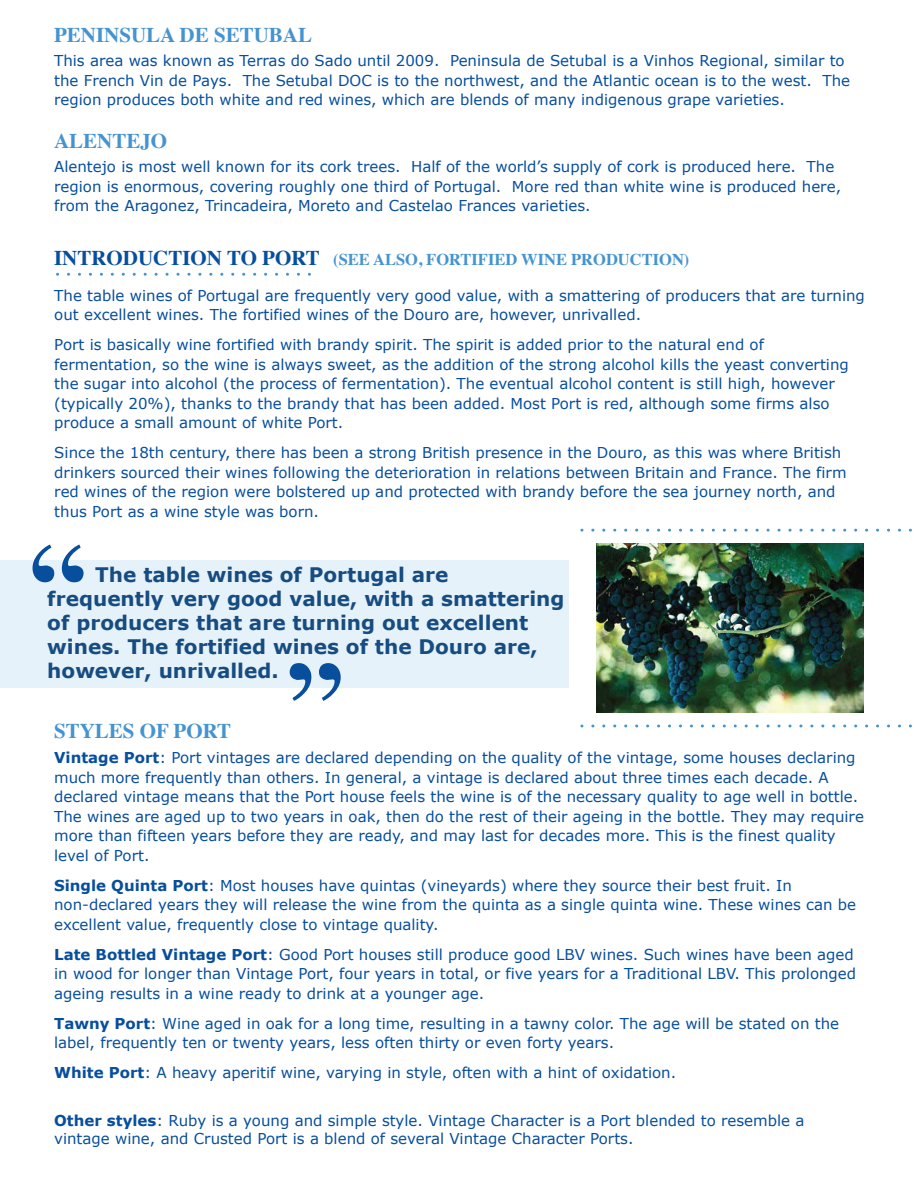
<style>
.page{position:relative;width:918px;height:1188px;background:#fff}
.page>*{position:absolute;margin:0;border:0;box-sizing:border-box;transform-origin:0 0}
.t1{font:700 21px "Times";color:#4593d0}
.t2{font:700 20.1px/24px "Verdana";color:#174c81}
.t3{font:700 16.5px "Times";color:#4593d0}
.t4{font:15px/19.5px "Verdana";color:#074e9d}
.s1{font-size:21px;color:#074e9d}
.s2{font-weight:700}
</style>
<div class="page">
<div style="left:0;top:560px;width:568px;height:127px;background:#e6f2fa"></div>
<svg style="left:582px;top:529px;width:330px;height:3px"></svg>
<svg style="left:582px;top:724px;width:330px;height:3px"></svg>
<svg style="left:33px;top:545px;width:51px;height:37px"></svg>
<svg style="left:290px;top:663px;width:51px;height:38px"></svg>
<img style="left:596px;top:544px;width:268px;height:168px">
<svg style="left:58px;top:273px;width:253px;height:3px"></svg>
<h1 class="t1" style="left:54px;top:15px;width:259px">PENINSULA DE SETUBAL</h1>
<p class="t4" style="left:54px;top:51px;width:797px">This area was known as Terras do Sado until 2009. Peninsula de Setubal is a Vinhos Regional, similar to the French Vin de Pays. The Setubal DOC is to the northwest, and the Atlantic ocean is to the west. The region produces both white and red wines, which are blends of many indigenous grape varieties.</p>
<h1 class="t1" style="left:54px;top:121px;width:115px">ALENTEJO</h1>
<p class="t4" style="left:54px;top:157px;width:788px">Alentejo is most well known for its cork trees. Half of the world’s supply of cork is produced here. The region is enormous, covering roughly one third of Portugal. More red than white wine is produced here, from the Aragonez, Trincadeira, Moreto and Castelao Frances varieties.</p>
<p class="t3" style="left:54px;top:244px;width:637px"><span class="s1">INTRODUCTION TO PORT</span> (SEE ALSO, FORTIFIED WINE PRODUCTION)</p>
<p class="t4" style="left:54px;top:286px;width:812px">The table wines of Portugal are frequently very good value, with a smattering of producers that are turning out excellent wines. The fortified wines of the Douro are, however, unrivalled.</p>
<p class="t4" style="left:54px;top:335px;width:796px">Port is basically wine fortified with brandy spirit. The spirit is added prior to the natural end of fermentation, so the wine is always sweet, as the addition of the strong alcohol kills the yeast converting the sugar into alcohol (the process of fermentation). The eventual alcohol content is still high, however (typically 20%), thanks to the brandy that has been added. Most Port is red, although some firms also produce a small amount of white Port.</p>
<p class="t4" style="left:54px;top:443px;width:794px">Since the 18th century, there has been a strong British presence in the Douro, as this was where British drinkers sourced their wines following the deterioration in relations between Britain and France. The firm red wines of the region were bolstered up and protected with brandy before the sea journey north, and thus Port as a wine style was born.</p>
<h2 class="t2" style="left:47px;top:563px;width:519px;text-indent:48px">The table wines of Portugal are frequently very good value, with a smattering of producers that are turning out excellent wines. The fortified wines of the Douro are, however, unrivalled.</h2>
<h1 class="t1" style="left:54px;top:710px;width:179px">STYLES OF PORT</h1>
<p class="t4" style="left:54px;top:748px;width:811px"><span class="s2">Vintage Port</span>: Port vintages are declared depending on the quality of the vintage, some houses declaring much more frequently than others. In general, a vintage is declared about three times each decade. A declared vintage means that the Port house feels the wine is of the necessary quality to age well in bottle.<br>The wines are aged up to two years in oak, then do the rest of their ageing in the bottle. They may require more than fifteen years before they are ready, and may last for decades more. This is the finest quality level of Port.</p>
<p class="t4" style="left:54px;top:876px;width:803px"><span class="s2">Single Quinta Port</span>: Most houses have quintas (vineyards) where they source their best fruit. In non-declared years they will release the wine from the quinta as a single quinta wine. These wines can be excellent value, frequently close to vintage quality.</p>
<p class="t4" style="left:54px;top:945px;width:804px"><span class="s2">Late Bottled Vintage Port</span>: Good Port houses still produce good LBV wines. Such wines have been aged in wood for longer than Vintage Port, four years in total, or five years for a Traditional LBV. This prolonged ageing results in a wine ready to drink at a younger age.</p>
<p class="t4" style="left:54px;top:1014px;width:787px"><span class="s2">Tawny Port</span>: Wine aged in oak for a long time, resulting in a tawny color. The age will be stated on the label, frequently ten or twenty years, less often thirty or even forty years.</p>
<p class="t4" style="left:54px;top:1063px;width:624px"><span class="s2">White Port</span>: A heavy aperitif wine, varying in style, often with a hint of oxidation.</p>
<p class="t4" style="left:54px;top:1112px;width:752px;line-height:18px"><span class="s2">Other styles</span>: Ruby is a young and simple style. Vintage Character is a Port blended to resemble a vintage wine, and Crusted Port is a blend of several Vintage Character Ports.</p>
</div>
